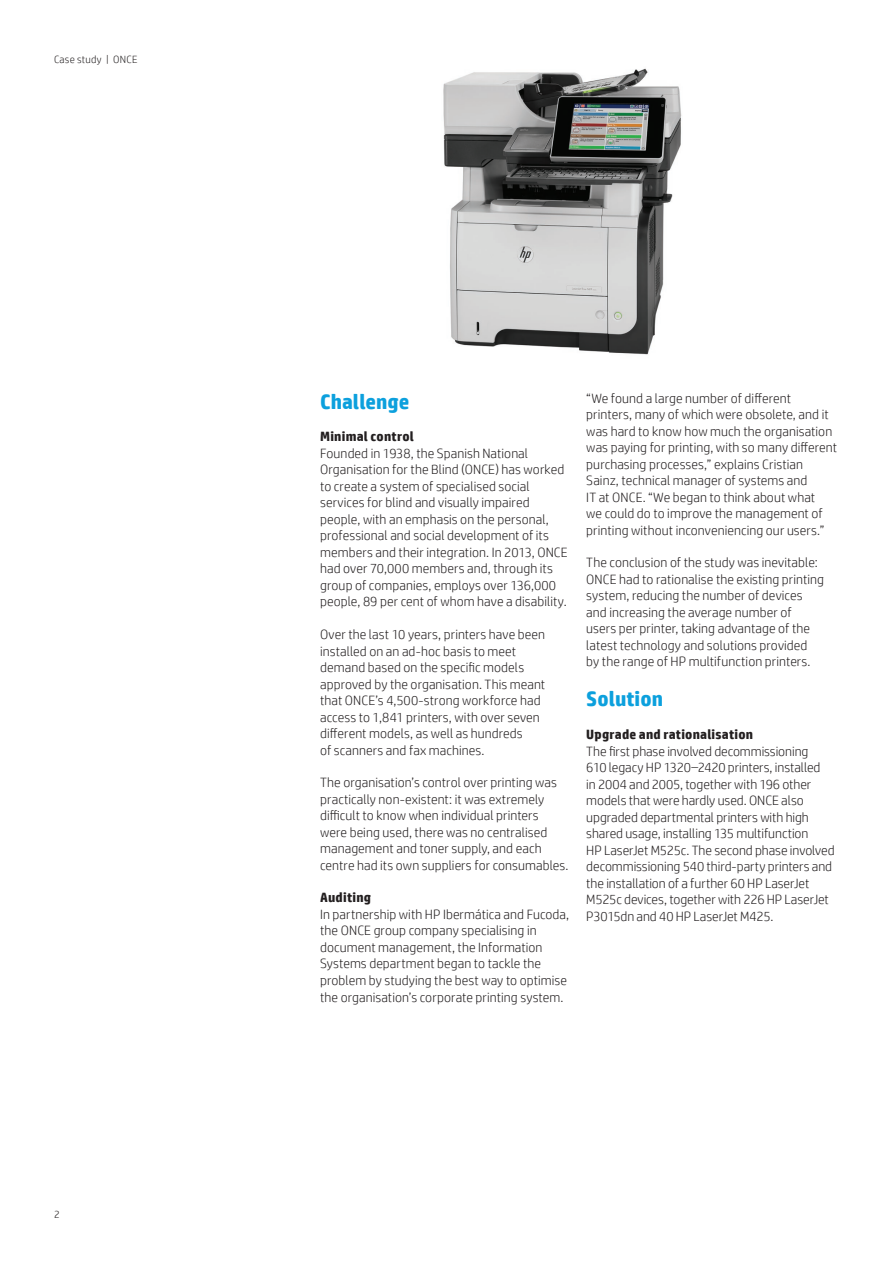
<style>
.page{position:relative;width:893px;height:1263px;background:#fff}
.page>*{position:absolute;margin:0;border:0;box-sizing:border-box;transform-origin:0 0}
.Subhead_14_16_bold_b{font:700 21px "HP Simplified";color:#0ca0dd}
.Body{font:300 13.5px/16.5px "HP Simplified";letter-spacing:.005em;color:#231f20}
.Body_header_bold{font:700 13.5px "HP Simplified";letter-spacing:.015em;color:#231f20}
.Title_descriptor{font:300 10.5px "HP Simplified";letter-spacing:.025em;color:#231f20}
.Page_number_left{font:300 10.5px "HP Simplified";color:#231f20}
</style>
<div class="page">
<img style="left:443px;top:68px;width:239px;height:287px">
<p class="Title_descriptor" style="left:54px;top:53px;width:85px">Case study | ONCE</p>
<p class="Page_number_left" style="left:54px;top:1208px;width:7px">2</p>
<p class="Subhead_14_16_bold_b" style="left:320px;top:389px;width:91px">Challenge</p>
<p class="Body_header_bold" style="left:320px;top:429px;width:95px">Minimal control</p>
<p class="Body" style="left:320px;top:445px;width:249px">Founded in 1938, the Spanish National Organisation for the Blind (ONCE) has worked to create a system of specialised social services for blind and visually impaired people, with an emphasis on the personal, professional and social development of its members and their integration. In 2013, ONCE had over 70,000 members and, through its group of companies, employs over 136,000 people, 89 per cent of whom have a disability.</p>
<p class="Body" style="left:320px;top:626px;width:227px">Over the last 10 years, printers have been installed on an ad-hoc basis to meet demand based on the specific models approved by the organisation. This meant that ONCE’s 4,500-strong workforce had access to 1,841 printers, with over seven different models, as well as hundreds<br>of scanners and fax machines.</p>
<p class="Body" style="left:320px;top:774px;width:250px">The organisation’s control over printing was practically non-existent: it was extremely difficult to know when individual printers were being used, there was no centralised management and toner supply, and each centre had its own suppliers for consumables.</p>
<p class="Body_header_bold" style="left:320px;top:890px;width:52px">Auditing</p>
<p class="Body" style="left:320px;top:906px;width:251px">In partnership with HP Ibermática and Fucoda, the ONCE group company specialising in document management, the Information Systems department began to tackle the problem by studying the best way to optimise the organisation’s corporate printing system.</p>
<p class="Body" style="left:586px;top:389px;width:252px">“We found a large number of different printers, many of which were obsolete, and it was hard to know how much the organisation was paying for printing, with so many different purchasing processes,” explains Cristian Sainz, technical manager of systems and<br>IT at ONCE. “We began to think about what<br>we could do to improve the management of printing without inconveniencing our users.”</p>
<p class="Body" style="left:586px;top:554px;width:239px">The conclusion of the study was inevitable:<br>ONCE had to rationalise the existing printing system, reducing the number of devices and increasing the average number of users per printer, taking advantage of the latest technology and solutions provided<br>by the range of HP multifunction printers.</p>
<p class="Subhead_14_16_bold_b" style="left:586px;top:687px;width:78px">Solution</p>
<p class="Body_header_bold" style="left:586px;top:726px;width:168px">Upgrade and rationalisation</p>
<p class="Body" style="left:586px;top:742px;width:250px">The first phase involved decommissioning<br>610 legacy HP 1320–2420 printers, installed<br>in 2004 and 2005, together with 196 other models that were hardly used. ONCE also upgraded departmental printers with high shared usage, installing 135 multifunction<br>HP LaserJet M525c. The second phase involved decommissioning 540 third-party printers and the installation of a further 60 HP LaserJet M525c devices, together with 226 HP LaserJet P3015dn and 40 HP LaserJet M425.</p>
</div>
